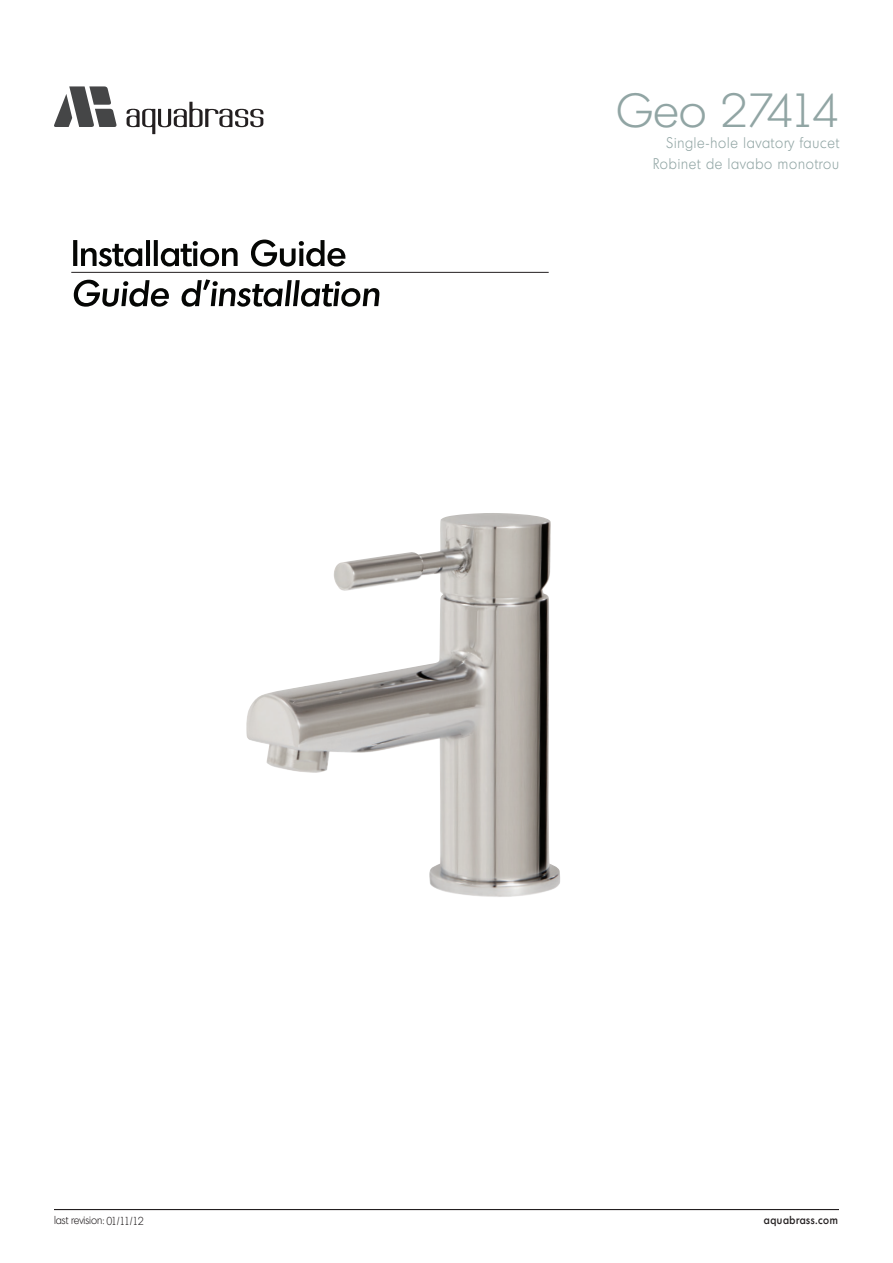
<style>
.page{position:relative;width:893px;height:1263px;background:#fff}
.page>*{position:absolute;margin:0;border:0;box-sizing:border-box;transform-origin:0 0}
.t1{font:300 46.5px "Montreal Serial";letter-spacing:-.045em;color:#91a5a4}
.t2{font:300 15px/21px "Montreal Serial";letter-spacing:.06em;color:#91a5a4;text-align:right;scale:.9 1}
.t3{font:300 11.25px "Montreal Serial";color:#231f20;scale:.9 1}
.t4{font:500 11.25px "Montreal Serial";letter-spacing:.06em;color:#231f20;scale:.9 1}
</style>
<div class="page">
<hr style="left:54px;top:1209px;width:785px;height:1px;background:#231f20">
<svg style="left:54px;top:86px;width:63px;height:41px"></svg>
<svg style="left:127px;top:102px;width:136px;height:32px"></svg>
<svg style="left:74px;top:279px;width:305px;height:28px"></svg>
<hr style="left:71px;top:272px;width:478px;height:1px;background:#231f20">
<svg style="left:73px;top:240px;width:272px;height:26px"></svg>
<img style="left:246px;top:513px;width:314px;height:384px">
<p class="t3" style="left:54px;top:1213px;width:101px">last revision: 01/11/12</p>
<h1 class="t1" style="left:616px;top:82px;width:224px">Geo 27414</h1>
<p class="t2" style="left:653px;top:132px;width:208px">Single-hole lavatory faucet<br>Robinet de lavabo monotrou</p>
<p class="t4" style="left:764px;top:1213px;width:84px">aquabrass.com</p>
</div>
